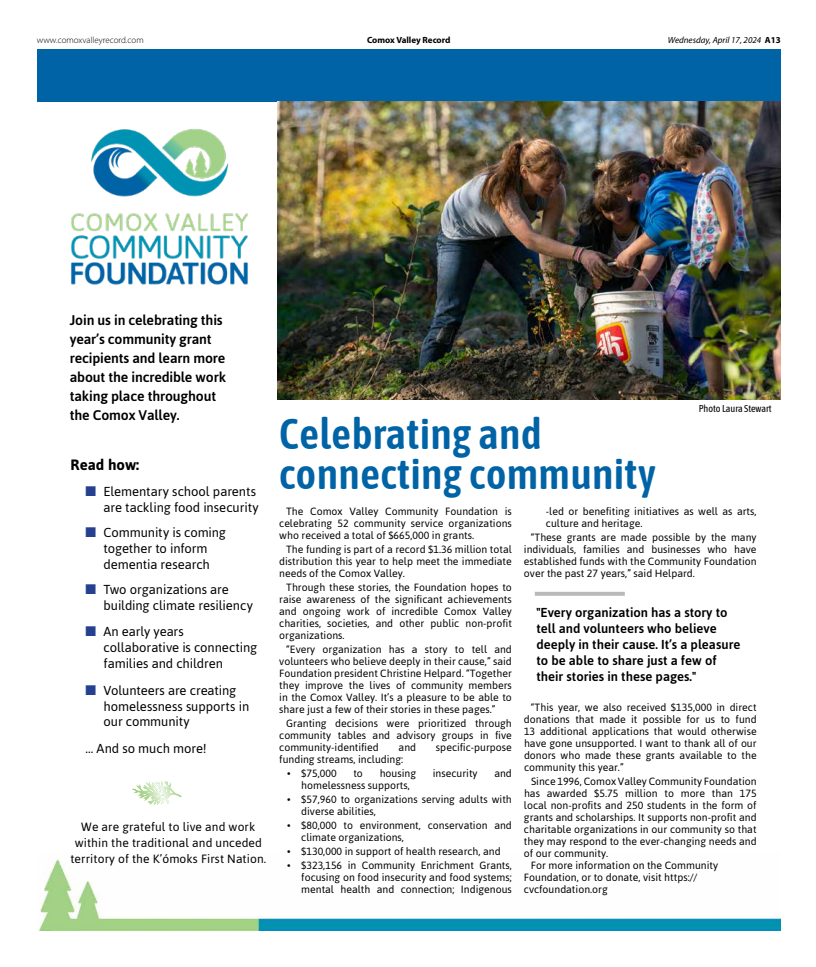
<style>
.page{position:relative;width:816px;height:967px;background:#fff}
.page>*{position:absolute;margin:0;border:0;box-sizing:border-box;transform-origin:0 0}
.t1{font:600 43px/40px "Asap Condensed";letter-spacing:.02em;color:#0063a6}
.t2{font:700 15px "Asap";color:#000}
.t3{font:500 14px/19px "Asap";letter-spacing:-.01em;color:#000}
.t4{font:13px/15.6px "Asap";letter-spacing:-.005em;color:#000}
.t5{font:500 13px/16px "Asap";color:#000}
.t6{font:12px/16px "Asap";letter-spacing:.01em;color:#000;text-align:center}
.t7{font:10.5px/12px "Asap";color:#000;text-align:justify}
.t8{font:10px "Asap Condensed";color:#000}
.t9{font:300 9px "Myriad Pro";color:#000}
.t10{font:italic 9px "Myriad Pro";color:#000}
.t11{font:700 9px "Myriad Pro";color:#000}
.s1{font-weight:700;font-style:normal}
.s2{color:#25408f}
</style>
<div class="page">
<div style="left:37px;top:49px;width:744px;height:52px;background:#0063a6"></div>
<img style="left:38px;top:858px;width:743px;height:73px">
<img style="left:277px;top:101px;width:504px;height:299px">
<svg style="left:132px;top:781px;width:49px;height:24px"></svg>
<img style="left:71px;top:129px;width:177px;height:156px">
<svg style="left:535px;top:592px;width:90px;height:4px"></svg>
<p class="t9" style="left:37px;top:34px;width:108px">www.comoxvalleyrecord.com</p>
<p class="t11" style="left:367px;top:34px;width:85px">Comox Valley Record</p>
<p class="t10" style="left:668px;top:34px;width:114px">Wednesday, April 17, 2024 <span class="s1">A13</span></p>
<h3 class="t3" style="left:70px;top:310px;width:158px">Join us in celebrating this year’s community grant recipients and learn more about the incredible work taking place throughout the Comox Valley.</h3>
<h2 class="t2" style="left:70px;top:454px;width:70px">Read how:</h2>
<p class="t4" style="left:86px;top:483px;width:175px;text-align:right"><span class="s2">■</span> Elementary school parents are tackling food insecurity</p>
<p class="t4" style="left:86px;top:525px;width:142px;text-align:center"><span class="s2">■</span> Community is coming together to inform dementia research</p>
<p class="t4" style="left:104px;top:581px;width:151px;text-indent:-18px"><span class="s2">■</span> Two organizations are building climate resiliency</p>
<p class="t4" style="left:104px;top:624px;width:155px;text-indent:-18px"><span class="s2">■</span> An early years collaborative is connecting families and children</p>
<p class="t4" style="left:104px;top:682px;width:147px;text-indent:-18px"><span class="s2">■</span> Volunteers are creating homelessness supports in our community</p>
<p class="t4" style="left:86px;top:740px;width:123px">... And so much more!</p>
<p class="t6" style="left:70px;top:819px;width:197px">We are grateful to live and work within the traditional and unceded territory of the K’ómoks First Nation.</p>
<h1 class="t1" style="left:279px;top:411px;width:378px">Celebrating and connecting community</h1>
<p class="t8" style="left:699px;top:402px;width:75px">Photo Laura Stewart</p>
<p class="t7" style="left:279px;top:505px;width:234px;text-indent:7px">The Comox Valley Community Foundation is celebrating 52 community service organizations who received a total of $665,000 in grants.</p>
<p class="t7" style="left:279px;top:543px;width:234px;text-indent:7px">The funding is part of a record $1.36 million total distribution this year to help meet the immediate needs of the Comox Valley.</p>
<p class="t7" style="left:279px;top:581px;width:234px;text-indent:7px">Through these stories, the Foundation hopes to raise awareness of the significant achievements and ongoing work of incredible Comox Valley charities, societies, and other public non-profit organizations.</p>
<p class="t7" style="left:279px;top:643px;width:234px;text-indent:7px">“Every organization has a story to tell and volunteers who believe deeply in their cause,” said Foundation president Christine Helpard. “Together they improve the lives of community members in the Comox Valley. It’s a pleasure to be able to share just a few of their stories in these pages.”</p>
<p class="t7" style="left:279px;top:717px;width:234px;text-indent:7px">Granting decisions were prioritized through community tables and advisory groups in five community-identified</p>
<p class="t7" style="left:399px;top:741px;width:19px">and</p>
<p class="t7" style="left:436px;top:741px;width:77px">specific-purpose</p>
<p class="t7" style="left:279px;top:753px;width:125px">funding streams, including:</p>
<p class="t7" style="left:287px;top:767px;width:51px">• $75,000</p>
<p class="t7" style="left:353px;top:767px;width:11px">to</p>
<p class="t7" style="left:380px;top:767px;width:38px">housing</p>
<p class="t7" style="left:433px;top:767px;width:46px">insecurity</p>
<p class="t7" style="left:494px;top:767px;width:19px">and</p>
<p class="t7" style="left:301px;top:779px;width:110px">homelessness supports,</p>
<p class="t7" style="left:301px;top:793px;width:212px;text-indent:-14px">• $57,960 to organizations serving adults with diverse abilities,</p>
<p class="t7" style="left:301px;top:819px;width:212px;text-indent:-14px">• $80,000 to environment, conservation and climate organizations,</p>
<p class="t7" style="left:287px;top:845px;width:215px">• $130,000 in support of health research, and</p>
<p class="t7" style="left:301px;top:859px;width:212px;text-indent:-14px">• $323,156 in Community Enrichment Grants, focusing on food insecurity and food systems; mental health and connection; Indigenous</p>
<p class="t7" style="left:546px;top:505px;width:212px">-led or benefiting initiatives as well as arts, culture and heritage.</p>
<p class="t7" style="left:524px;top:531px;width:234px;text-indent:7px">“These grants are made possible by the many individuals, families and businesses who have established funds with the Community Foundation over the past 27 years,” said Helpard.</p>
<p class="t5" style="left:536px;top:604px;width:206px">"Every organization has a story to tell and volunteers who believe deeply in their cause. It’s a pleasure to be able to share just a few of their stories in these pages."</p>
<p class="t7" style="left:524px;top:701px;width:234px;text-indent:7px">“This year, we also received $135,000 in direct donations that made it possible for us to fund 13 additional applications that would otherwise have gone unsupported. I want to thank all of our donors who made these grants available to the community this year.”</p>
<p class="t7" style="left:531px;top:775px;width:227px">Since 1996, Comox Valley Community Foundation</p>
<p class="t7" style="left:524px;top:787px;width:234px">has awarded $5.75 million to more than 175</p>
<p class="t7" style="left:524px;top:799px;width:234px">local non-profits and 250 students in the form of</p>
<p class="t7" style="left:524px;top:811px;width:234px">grants and scholarships. It supports non-profit and</p>
<p class="t7" style="left:524px;top:823px;width:234px">charitable organizations in our community so that</p>
<p class="t7" style="left:524px;top:835px;width:234px">they may respond to the ever-changing needs and</p>
<p class="t7" style="left:524px;top:847px;width:86px">of our community.</p>
<p class="t7" style="left:531px;top:859px;width:189px">For more information on the Community</p>
<p class="t7" style="left:524px;top:871px;width:175px">Foundation, or to donate, visit https://</p>
<p class="t7" style="left:524px;top:883px;width:85px">cvcfoundation.org</p>
</div>
